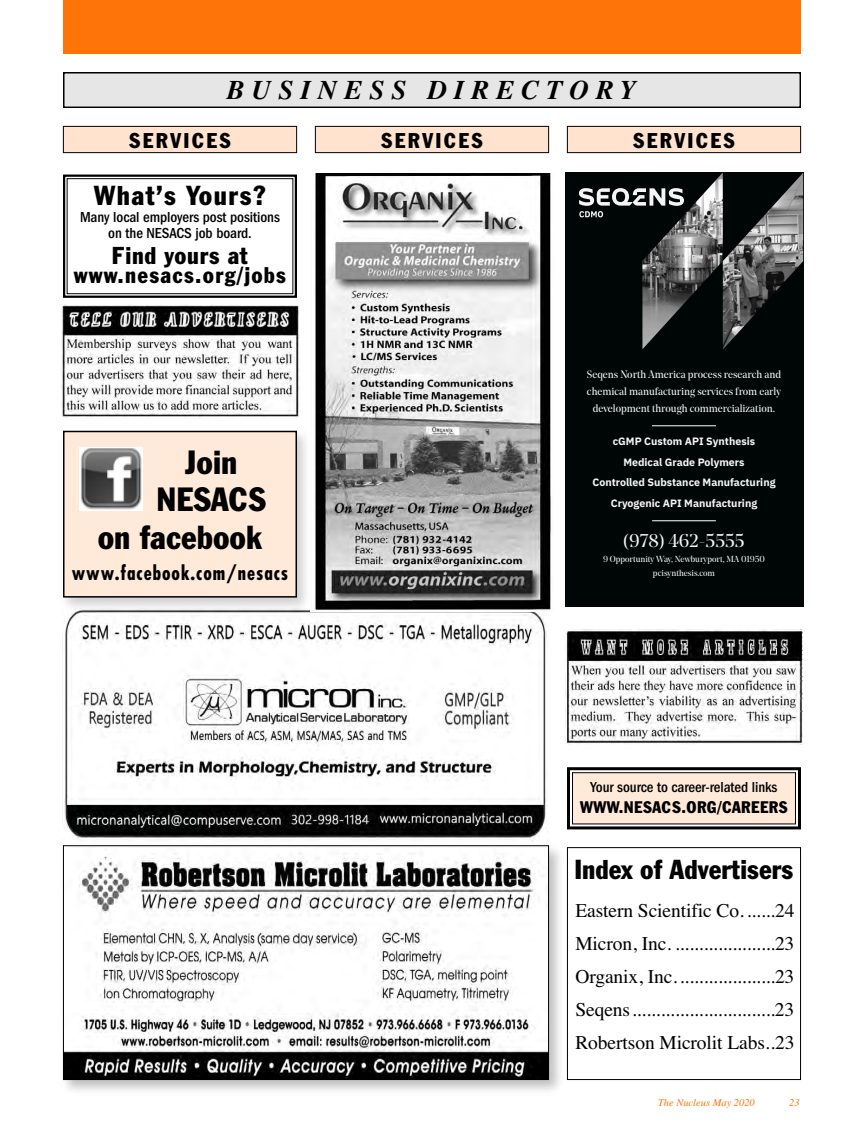
<style>
.page{position:relative;width:864px;height:1134px;background:#fff}
.page>*{position:absolute;margin:0;border:0;box-sizing:border-box;transform-origin:0 0}
.t1{font:condensed 33px "Franklin Gothic BT";color:#000}
.t2{font:condensed 27px "Franklin Gothic BT";color:#000}
.t3{font:italic 700 27px "Times";letter-spacing:.26em;color:#000}
.t4{font:condensed 27px "Franklin Gothic BT";letter-spacing:.055em;color:#000}
.t5{font:condensed 24px "Franklin Gothic BT";letter-spacing:.03em;color:#000}
.t6{font:condensed 22.5px "Franklin Gothic BT";letter-spacing:.055em;color:#000}
.t7{font:condensed 21px "Franklin Gothic BT";letter-spacing:.11em;color:#000}
.t8{font:19.5px/33px "Times";letter-spacing:-.005em;color:#000;text-align:justify}
.t9{font:700 condensed 19.5px "Futura";letter-spacing:.05em;color:#000}
.t10{font:18.45px "Noe Display";letter-spacing:-.015em;color:#f6f5f6}
.t11{font:condensed 16.5px "Franklin Gothic BT";letter-spacing:.03em;color:#000}
.t12{font:500 condensed 15px/16.5px "Franklin Gothic";letter-spacing:-.005em;color:#000;text-align:center}
.t13{font:10.65px/16.6px "Noe Display";color:#f6f5f6;text-align:center}
.t14{font:700 10.65px/20.5px "IBM Plex Sans";color:#f6f5f6;text-align:center}
.t15{font:italic 10.5px "Times";color:#ff7409}
.t16{font:8.7px/14.4px "Noe Display";color:#f6f5f6;text-align:center}
</style>
<div class="page">
<div style="left:63px;top:0;width:738px;height:54px;background:#ff7409"></div>
<div style="left:568px;top:127px;width:232px;height:25px;background:#ffe3ce"></div>
<div style="left:567px;top:126px;width:234px;height:27px;border:1px solid #000"></div>
<div style="left:316px;top:127px;width:232px;height:25px;background:#ffe3ce"></div>
<div style="left:315px;top:126px;width:234px;height:27px;border:1px solid #000"></div>
<div style="left:64px;top:74px;width:736px;height:32px;background:#e6e6e6"></div>
<div style="left:63px;top:72px;width:738px;height:36px;border:2px solid #000"></div>
<div style="left:64px;top:127px;width:232px;height:25px;background:#ffe3ce"></div>
<div style="left:63px;top:126px;width:234px;height:27px;border:1px solid #000"></div>
<div style="left:567px;top:847px;width:234px;height:233px;border:1px solid #000"></div>
<img style="left:565px;top:630px;width:238px;height:115px">
<img style="left:64px;top:612px;width:483px;height:227px">
<img style="left:315px;top:173px;width:236px;height:438px">
<div style="left:565px;top:172px;width:238px;height:435px;background:#000606"></div>
<svg style="left:579px;top:188px;width:63px;height:29px"></svg>
<hr style="left:652px;top:425px;width:64px;height:1px;background:#fff">
<hr style="left:652px;top:520px;width:64px;height:1px;background:#fff">
<img style="left:642px;top:172px;width:161px;height:177px">
<img style="left:60px;top:304px;width:240px;height:113px">
<div style="left:63px;top:175px;width:234px;height:123px;border:2px solid #000"></div>
<div style="left:67px;top:178px;width:226px;height:116px;border:1px solid #000"></div>
<div style="left:573px;top:773px;width:222px;height:50px;background:#ffeada"></div>
<div style="left:567px;top:767px;width:234px;height:62px;border:3px solid #000"></div>
<div style="left:572px;top:772px;width:224px;height:52px;border:1px solid #000"></div>
<img style="left:62px;top:839px;width:507px;height:252px">
<img style="left:65px;top:848px;width:482px;height:230px">
<div style="left:63px;top:845px;width:486px;height:235px;border:1px solid #000"></div>
<img style="left:63px;top:424px;width:253px;height:193px">
<div style="left:65px;top:432px;width:231px;height:164px;background:#ffeada"></div>
<div style="left:63px;top:431px;width:234px;height:167px;border:2px solid #000"></div>
<img style="left:79px;top:448px;width:63px;height:63px">
<h2 class="t3" style="left:227px;top:80px;width:412px">BUSINESS DIRECTORY</h2>
<p class="t7" style="left:129px;top:133px;width:103px">SERVICES</p>
<p class="t7" style="left:381px;top:133px;width:103px">SERVICES</p>
<p class="t7" style="left:633px;top:133px;width:103px">SERVICES</p>
<h2 class="t4" style="left:94px;top:186px;width:173px">What’s Yours?</h2>
<p class="t12" style="left:80px;top:210px;width:202px">Many local employers post positions on the NESACS job board.</p>
<p class="t5" style="left:112px;top:247px;width:138px">Find yours at</p>
<p class="t6" style="left:74px;top:267px;width:214px">www.nesacs.org/jobs</p>
<h1 class="t1" style="left:186px;top:450px;width:53px">Join</h1>
<h1 class="t1" style="left:157px;top:488px;width:111px">NESACS</h1>
<h1 class="t1" style="left:98px;top:525px;width:166px">on facebook</h1>
<p class="t9" style="left:72px;top:564px;width:218px">www.facebook.com/nesacs</p>
<p class="t13" style="left:587px;top:368px;width:196px">Seqens North America process research and chemical manufacturing services from early development through commercialization.</p>
<p class="t14" style="left:592px;top:432px;width:185px">cGMP Custom API Synthesis<br>Medical Grade Polymers<br>Controlled Substance Manufacturing<br>Cryogenic API Manufacturing</p>
<p class="t10" style="left:623px;top:533px;width:123px">(978) 462-5555</p>
<p class="t16" style="left:603px;top:553px;width:163px">9 Opportunity Way, Newburyport, MA 01950 pcisynthesis.com</p>
<p class="t12" style="left:591px;top:780px;width:188px">Your source to career-related links</p>
<p class="t11" style="left:580px;top:802px;width:209px">WWW.NESACS.ORG/CAREERS</p>
<h2 class="t2" style="left:574px;top:860px;width:221px">Index of Advertisers</h2>
<p class="t8" style="left:575px;top:895px;width:221px">Eastern Scientific Co.......24<br>Micron, Inc. .....................23<br>Organix, Inc.....................23<br>Seqens..............................23<br>Robertson Microlit Labs..23</p>
<p class="t15" style="left:658px;top:1098px;width:98px">The Nucleus May 2020</p>
<p class="t15" style="left:789px;top:1098px;width:12px">23</p>
</div>
